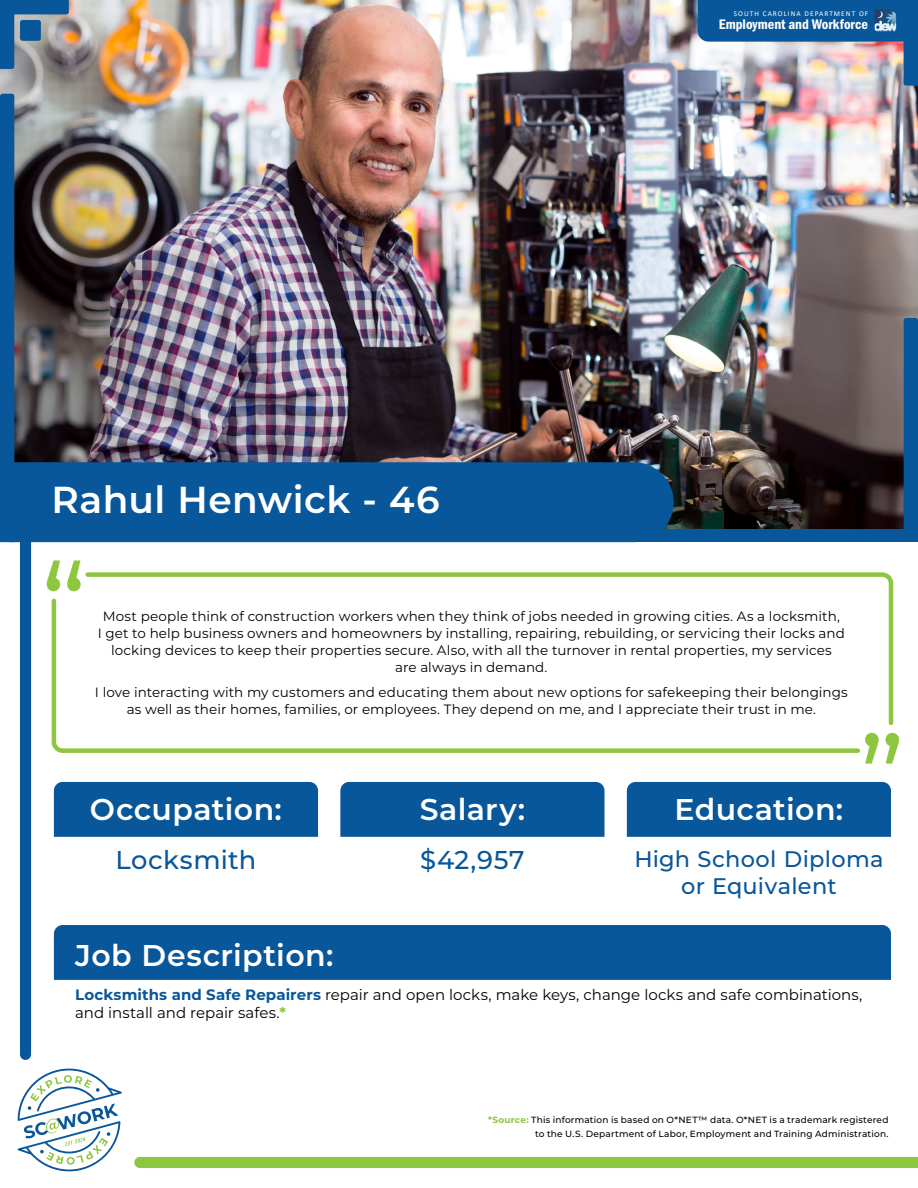
<style>
.page{position:relative;width:918px;height:1188px;background:#fff}
.page>*{position:absolute;margin:0;border:0;box-sizing:border-box;transform-origin:0 0}
.t1{font:600 37.5px "Montserrat";letter-spacing:.015em;color:#fff}
.t2{font:600 30px "Montserrat";letter-spacing:.015em;color:#fff}
.t3{font:500 25.8px "Montserrat";letter-spacing:.015em;color:#09579b}
.t4{font:500 22.5px/27px "Montserrat";letter-spacing:.015em;color:#09579b;text-align:center}
.t5{font:15px/18px "Montserrat";color:#000}
.t6{font:14.4px "Franklin Gothic URW Con Dem";color:#fff}
.t7{font:13.5px/17.1px "Montserrat";letter-spacing:.005em;color:#000;text-align:center}
.t8{font:500 9px/13.5px "Montserrat";letter-spacing:.02em;color:#000;text-align:right}
.t9{font:7.35px "Calibri";letter-spacing:.145em;color:#fff}
.s1{font-weight:700;color:#09579b}
.s2{font-weight:700;color:#8dc63f}
</style>
<div class="page">
<div style="left:54px;top:782px;width:264px;height:55px;background:#09579b"></div>
<div style="left:627px;top:782px;width:264px;height:55px;background:#09579b"></div>
<div style="left:340px;top:782px;width:265px;height:55px;background:#09579b"></div>
<div style="left:54px;top:925px;width:837px;height:55px;background:#09579b"></div>
<img style="left:0;top:0;width:918px;height:529px">
<div style="left:0;top:94px;width:14px;height:448px;background:#09579b"></div>
<div style="left:904px;top:318px;width:14px;height:211px;background:#09579b"></div>
<div style="left:10px;top:462px;width:664px;height:80px;background:#09579b"></div>
<div style="left:614px;top:529px;width:304px;height:13px;background:#09579b"></div>
<svg style="left:47px;top:561px;width:34px;height:30px"></svg>
<svg style="left:865px;top:733px;width:34px;height:31px"></svg>
<svg style="left:0;top:0;width:69px;height:69px;background:#617e99"></svg>
<div style="left:20px;top:20px;width:21px;height:21px;background:#09579b;border-radius:3px"></div>
<div style="left:20px;top:524px;width:11px;height:536px;background:#09579b;border-radius:6px"></div>
<svg style="left:17px;top:1068px;width:105px;height:104px"></svg>
<div style="left:134px;top:1157px;width:784px;height:11px;background:#8dc63f"></div>
<img style="left:698px;top:0;width:220px;height:86px">
<svg style="left:51px;top:598px;width:809px;height:155px"></svg>
<svg style="left:83px;top:572px;width:811px;height:155px"></svg>
<h1 class="t1" style="left:52px;top:473px;width:389px">Rahul Henwick - 46</h1>
<p class="t9" style="left:734px;top:9px;width:136px">SOUTH CAROLINA DEPARTMENT OF</p>
<p class="t6" style="left:719px;top:15px;width:151px">Employment and Workforce</p>
<p class="t7" style="left:98px;top:607px;width:749px">Most people think of construction workers when they think of jobs needed in growing cities. As a locksmith,<br>I get to help business owners and homeowners by installing, repairing, rebuilding, or servicing their locks and locking devices to keep their properties secure. Also, with all the turnover in rental properties, my services<br>are always in demand.</p>
<p class="t7" style="left:95px;top:683px;width:754px">I love interacting with my customers and educating them about new options for safekeeping their belongings as well as their homes, families, or employees. They depend on me, and I appreciate their trust in me.</p>
<h2 class="t2" style="left:90px;top:788px;width:193px">Occupation:</h2>
<h3 class="t3" style="left:115px;top:842px;width:143px">Locksmith</h3>
<h2 class="t2" style="left:420px;top:788px;width:107px">Salary:</h2>
<h2 class="t2" style="left:675px;top:788px;width:170px">Education:</h2>
<h3 class="t3" style="left:420px;top:842px;width:106px">$42,957</h3>
<h3 class="t4" style="left:634px;top:844px;width:251px">High School Diploma or Equivalent</h3>
<h2 class="t2" style="left:75px;top:934px;width:260px">Job Description:</h2>
<p class="t5" style="left:75px;top:985px;width:789px"><span class="s1">Locksmiths and Safe Repairers</span> repair and open locks, make keys, change locks and safe combinations, and install and repair safes.<span class="s2">*</span></p>
<p class="t8" style="left:488px;top:1113px;width:402px"><span class="s2">*Source:</span> This information is based on O*NET™ data. O*NET is a trademark registered to the U.S. Department of Labor, Employment and Training Administration.</p>
</div>
